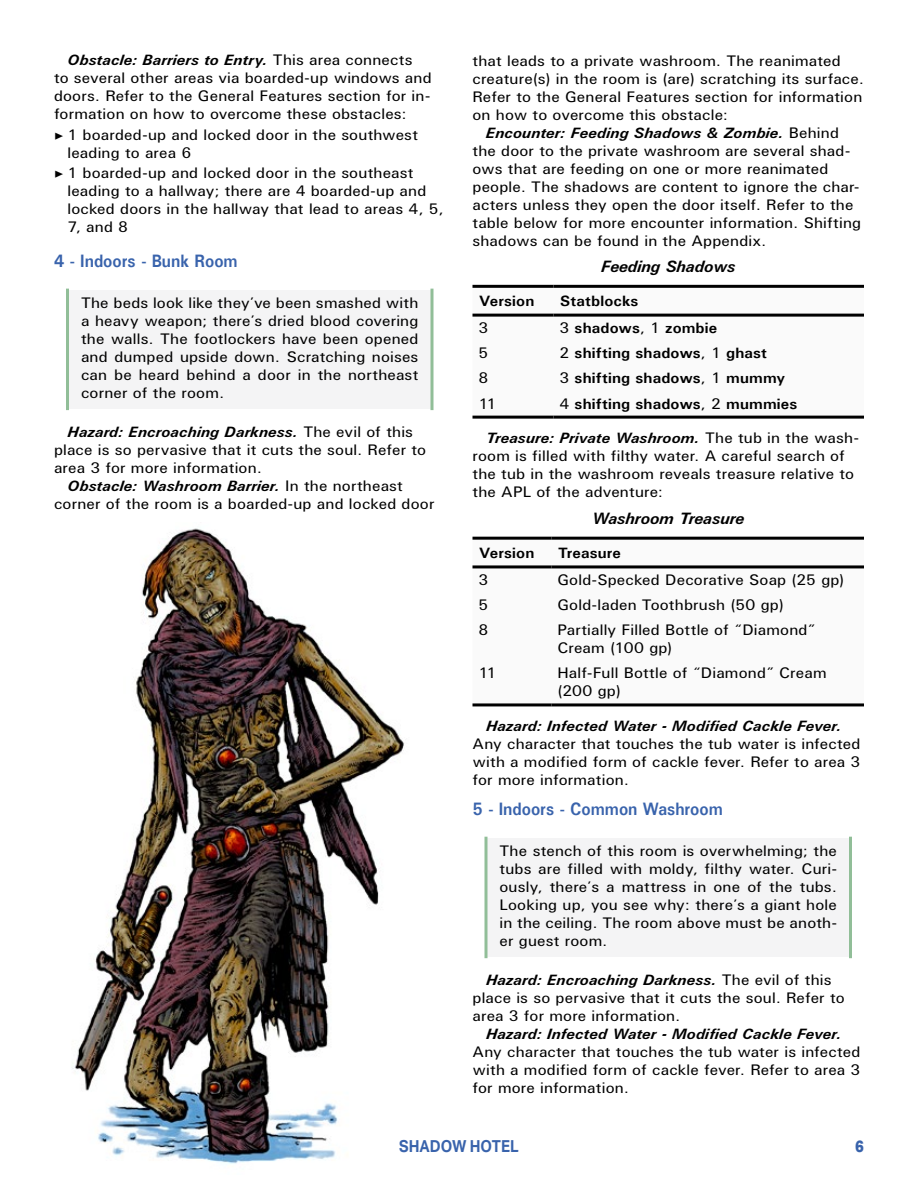
<style>
.page{position:relative;width:918px;height:1188px;background:#fff}
.page>*{position:absolute;margin:0;border:0;box-sizing:border-box;transform-origin:0 0}
.t1{font:700 18px "U001";color:#3963ac;scale:.9 1}
.t2{font:italic 700 16.5px "U001";color:#000}
.t3{font:700 16.5px "Aktiv Grotesk";color:#3963ac;scale:.9 1}
.t4{font:800 16.5px "Aktiv Grotesk";color:#3963ac;scale:.9 1}
.t5{font:15px/18px "U001";letter-spacing:.01em;color:#000;scale:1.05 1}
.t6{font:italic 700 15px "U001";letter-spacing:.01em;color:#000;scale:1.05 1}
.t7{font:700 15px "U001";letter-spacing:.01em;color:#000;scale:1.05 1}
.s1{font-weight:700;font-style:italic}
.s2{font-family:"Minion Pro"}
.s3{font-weight:400;font-style:normal}
.s4{font-weight:400}
</style>
<div class="page">
<img style="left:72px;top:528px;width:333px;height:636px">
<div style="left:68px;top:290px;width:364px;height:119px;background:#f4f4f5"></div>
<hr style="left:66px;top:290px;width:3px;height:119px;background:#91be98">
<svg style="left:430px;top:290px;width:4px;height:119px"></svg>
<div style="left:486px;top:838px;width:364px;height:119px;background:#f4f4f5"></div>
<svg style="left:484px;top:838px;width:4px;height:119px"></svg>
<hr style="left:849px;top:838px;width:3px;height:119px;background:#91be98">
<svg style="left:472px;top:313px;width:392px;height:103px"></svg>
<hr style="left:472px;top:314px;width:82px;height:3px;background:#000">
<hr style="left:554px;top:314px;width:310px;height:3px;background:#000">
<hr style="left:472px;top:285px;width:82px;height:3px;background:#000">
<hr style="left:554px;top:285px;width:310px;height:3px;background:#000">
<hr style="left:472px;top:416px;width:82px;height:3px;background:#000">
<hr style="left:554px;top:416px;width:310px;height:3px;background:#000">
<svg style="left:472px;top:568px;width:392px;height:1px"></svg>
<hr style="left:472px;top:565px;width:79px;height:3px;background:#000">
<hr style="left:551px;top:565px;width:313px;height:3px;background:#000">
<hr style="left:472px;top:537px;width:79px;height:3px;background:#000">
<hr style="left:551px;top:537px;width:313px;height:3px;background:#000">
<hr style="left:472px;top:703px;width:79px;height:3px;background:#000">
<hr style="left:551px;top:703px;width:313px;height:3px;background:#000">
<p class="t5" style="left:54px;top:51px;width:361px;text-indent:13px"><span class="s1">Obstacle: Barriers to Entry.</span> This area connects<br>to several other areas via boarded-up windows and doors. Refer to the General Features section for in&shy;formation on how to overcome these obstacles:</p>
<p class="t5" style="left:67px;top:125px;width:336px;text-indent:-13px"><span class="s2">▶</span> 1 boarded-up and locked door in the southwest leading to area 6</p>
<p class="t5" style="left:67px;top:163px;width:360px;text-indent:-13px"><span class="s2">▶</span> 1 boarded-up and locked door in the southeast leading to a hallway; there are 4 boarded-up and locked doors in the hallway that lead to areas 4, 5, 7, and 8</p>
<p class="t1" style="left:54px;top:249px;width:206px">4 - Indoors - Bunk Room</p>
<p class="t5" style="left:81px;top:294px;width:323px;text-align:justify">The beds look like they’ve been smashed with a heavy weapon; there’s dried blood covering the walls. The footlockers have been opened and dumped upside down. Scratching noises can be heard behind a door in the northeast corner of the room.</p>
<p class="t6" style="left:68px;top:422px;width:331px">Hazard: Encroaching Darkness. <span class="s3">The evil of this</span></p>
<p class="t5" style="left:54px;top:440px;width:356px">place is so pervasive that it cuts the soul. Refer to</p>
<p class="t5" style="left:54px;top:458px;width:200px">area 3 for more information.</p>
<p class="t6" style="left:68px;top:476px;width:321px">Obstacle: Washroom Barrier. <span class="s3">In the northeast</span></p>
<p class="t5" style="left:54px;top:494px;width:364px">corner of the room is a boarded-up and locked door</p>
<p class="t5" style="left:472px;top:51px;width:352px">that leads to a private washroom. The reanimated</p>
<p class="t5" style="left:472px;top:69px;width:374px">creature(s) in the room is (are) scratching its surface.</p>
<p class="t5" style="left:472px;top:87px;width:373px">Refer to the General Features section for information</p>
<p class="t5" style="left:472px;top:105px;width:245px">on how to overcome this obstacle:</p>
<p class="t6" style="left:486px;top:123px;width:338px">Encounter: Feeding Shadows &amp; Zombie. <span class="s3">Behind</span></p>
<p class="t5" style="left:472px;top:141px;width:361px">the door to the private washroom are several shad-</p>
<p class="t5" style="left:472px;top:159px;width:341px">ows that are feeding on one or more reanimated</p>
<p class="t5" style="left:472px;top:177px;width:370px">people. The shadows are content to ignore the char-</p>
<p class="t5" style="left:472px;top:195px;width:364px">acters unless they open the door itself. Refer to the</p>
<p class="t5" style="left:472px;top:213px;width:372px">table below for more encounter information. Shifting</p>
<p class="t5" style="left:472px;top:231px;width:281px">shadows can be found in the Appendix.</p>
<p class="t2" style="left:601px;top:256px;width:135px">Feeding Shadows</p>
<p class="t7" style="left:479px;top:292px;width:54px">Version</p>
<p class="t7" style="left:560px;top:292px;width:76px">Statblocks</p>
<p class="t5" style="left:479px;top:319px;width:11px">3</p>
<p class="t7" style="left:560px;top:319px;width:152px"><span class="s4">3</span> shadows<span class="s4">, 1</span> zombie</p>
<p class="t5" style="left:479px;top:344px;width:11px">5</p>
<p class="t7" style="left:560px;top:344px;width:199px"><span class="s4">2</span> shifting shadows<span class="s4">, 1</span> ghast</p>
<p class="t5" style="left:479px;top:369px;width:11px">8</p>
<p class="t7" style="left:560px;top:369px;width:216px"><span class="s4">3</span> shifting shadows<span class="s4">, 1</span> mummy</p>
<p class="t5" style="left:479px;top:394px;width:19px">11</p>
<p class="t7" style="left:560px;top:394px;width:228px"><span class="s4">4</span> shifting shadows<span class="s4">, 2</span> mummies</p>
<p class="t5" style="left:473px;top:429px;width:369px;text-indent:13px"><span class="s1">Treasure: Private Washroom.</span> The tub in the wash&shy;room is filled with filthy water. A careful search of the tub in the washroom reveals treasure relative to the APL of the adventure:</p>
<p class="t2" style="left:592px;top:508px;width:154px">Washroom Treasure</p>
<p class="t7" style="left:479px;top:544px;width:54px">Version</p>
<p class="t7" style="left:558px;top:544px;width:61px">Treasure</p>
<p class="t5" style="left:479px;top:571px;width:11px">3</p>
<p class="t5" style="left:557px;top:571px;width:275px">Gold-Specked Decorative Soap (25 gp)</p>
<p class="t5" style="left:479px;top:596px;width:11px">5</p>
<p class="t5" style="left:557px;top:596px;width:217px">Gold-laden Toothbrush (50 gp)</p>
<p class="t5" style="left:479px;top:621px;width:11px">8</p>
<p class="t5" style="left:557px;top:621px;width:247px">Partially Filled Bottle of “Diamond”<br>Cream (100 gp)</p>
<p class="t5" style="left:479px;top:664px;width:19px">11</p>
<p class="t5" style="left:557px;top:664px;width:258px">Half-Full Bottle of “Diamond” Cream (200 gp)</p>
<p class="t6" style="left:486px;top:717px;width:340px">Hazard: Infected Water - Modified Cackle Fever.</p>
<p class="t5" style="left:473px;top:735px;width:371px;text-align:justify">Any character that touches the tub water is infected with a modified form of cackle fever. Refer to area 3 for more information.</p>
<p class="t1" style="left:472px;top:797px;width:280px">5 - Indoors - Common Washroom</p>
<p class="t5" style="left:500px;top:842px;width:323px;text-align:justify">The stench of this room is overwhelming; the tubs are filled with moldy, filthy water. Curi&shy;ously, there’s a mattress in one of the tubs.<br>Looking up, you see why: there’s a giant hole in the ceiling. The room above must be anoth&shy;er guest room.</p>
<p class="t5" style="left:473px;top:970px;width:356px;text-indent:13px"><span class="s1">Hazard: Encroaching Darkness.</span> The evil of this place is so pervasive that it cuts the soul. Refer to area 3 for more information.</p>
<p class="t6" style="left:486px;top:1024px;width:340px">Hazard: Infected Water - Modified Cackle Fever.</p>
<p class="t5" style="left:473px;top:1042px;width:371px;text-align:justify">Any character that touches the tub water is infected with a modified form of cackle fever. Refer to area 3 for more information.</p>
<p class="t3" style="left:399px;top:1137px;width:134px">SHADOW HOTEL</p>
<p class="t4" style="left:855px;top:1137px;width:11px">6</p>
</div>
